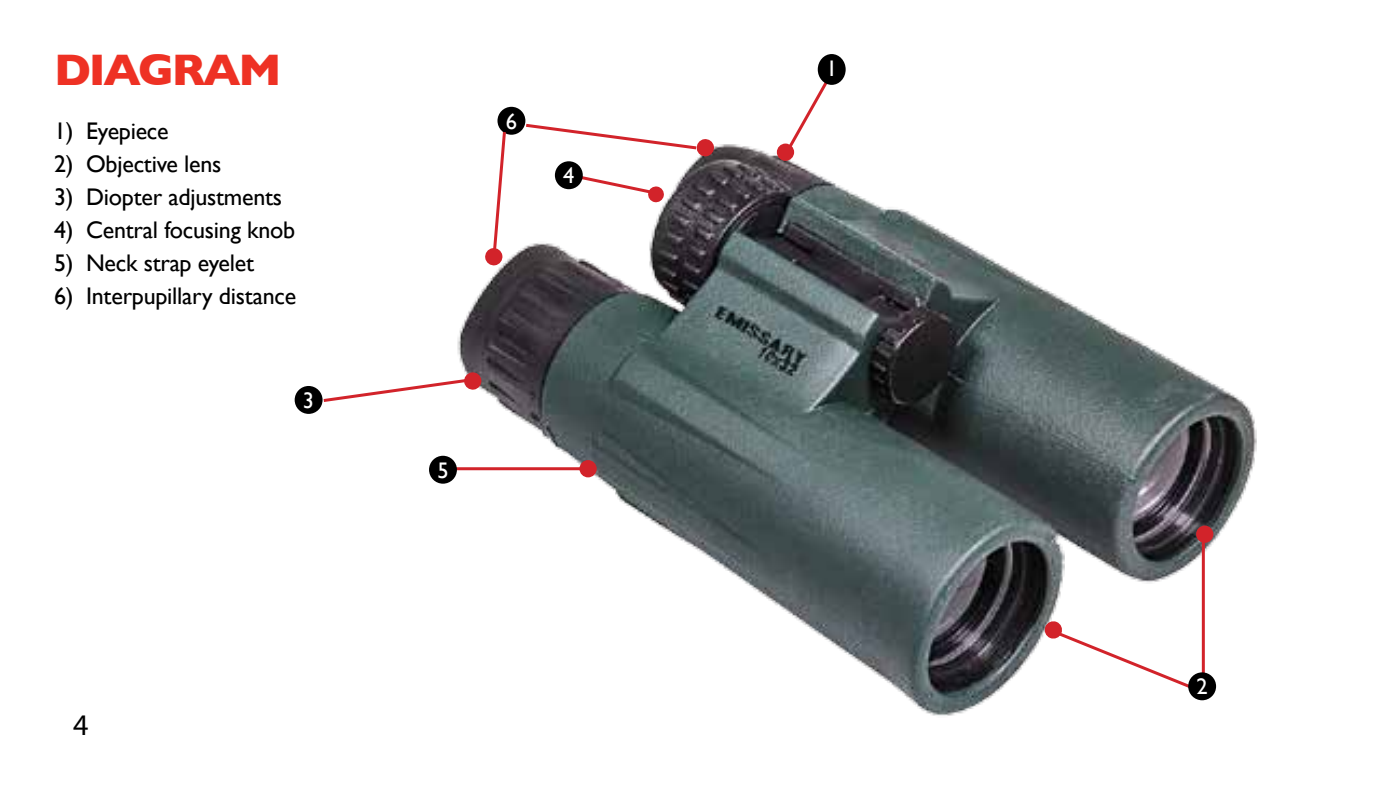
<style>
.page{position:relative;width:1373px;height:806px;background:#fff}
.page>*{position:absolute;margin:0;border:0;box-sizing:border-box;transform-origin:0 0}
.t1{font:700 45px "Gill Sans";letter-spacing:-.05em;color:#ee3124}
.t2{font:30px "Myriad Pro";color:#000}
.t3{font:24px "Gill Sans";letter-spacing:-.01em;color:#000}
.t4{font:22.5px "Gill Sans";color:#fff}
</style>
<div class="page">
<svg style="left:321px;top:384px;width:109px;height:18px"></svg>
<div style="left:295px;top:386px;width:28px;height:28px;background:#000;border-radius:50%"></div>
<img style="left:430px;top:54px;width:827px;height:662px">
<svg style="left:1044px;top:620px;width:152px;height:71px"></svg>
<div style="left:1196px;top:525px;width:17px;height:17px;background:#d2232a;border-radius:50%"></div>
<hr style="left:1202px;top:537px;width:3px;height:147px;background:#d2232a">
<div style="left:1188px;top:672px;width:28px;height:28px;background:#000;border-radius:50%"></div>
<div style="left:777px;top:143px;width:17px;height:18px;background:#d2232a;border-radius:50%"></div>
<svg style="left:696px;top:138px;width:19px;height:19px"></svg>
<svg style="left:491px;top:129px;width:17px;height:124px"></svg>
<svg style="left:485px;top:247px;width:18px;height:19px"></svg>
<div style="left:464px;top:371px;width:18px;height:19px;background:#d2232a;border-radius:50%"></div>
<div style="left:579px;top:460px;width:18px;height:17px;background:#d2232a;border-radius:50%"></div>
<h1 class="t1" style="left:54px;top:34px;width:229px">DIAGRAM</h1>
<p class="t3" style="left:54px;top:116px;width:116px">1) Eyepiece</p>
<p class="t3" style="left:54px;top:149px;width:169px">2) Objective lens</p>
<p class="t3" style="left:54px;top:182px;width:230px">3) Diopter adjustments</p>
<p class="t3" style="left:54px;top:215px;width:243px">4) Central focusing knob</p>
<p class="t3" style="left:54px;top:248px;width:202px">5) Neck strap eyelet</p>
<p class="t3" style="left:54px;top:281px;width:244px">6) Interpupillary distance</p>
<p class="t4" style="left:303px;top:387px;width:13px">3</p>
<p class="t2" style="left:73px;top:706px;width:17px">4</p>
<p class="t4" style="left:506px;top:108px;width:13px">6</p>
<p class="t4" style="left:563px;top:162px;width:13px">4</p>
<p class="t4" style="left:437px;top:456px;width:13px">5</p>
<p class="t4" style="left:826px;top:56px;width:13px">1</p>
<p class="t4" style="left:1196px;top:673px;width:13px">2</p>
</div>
